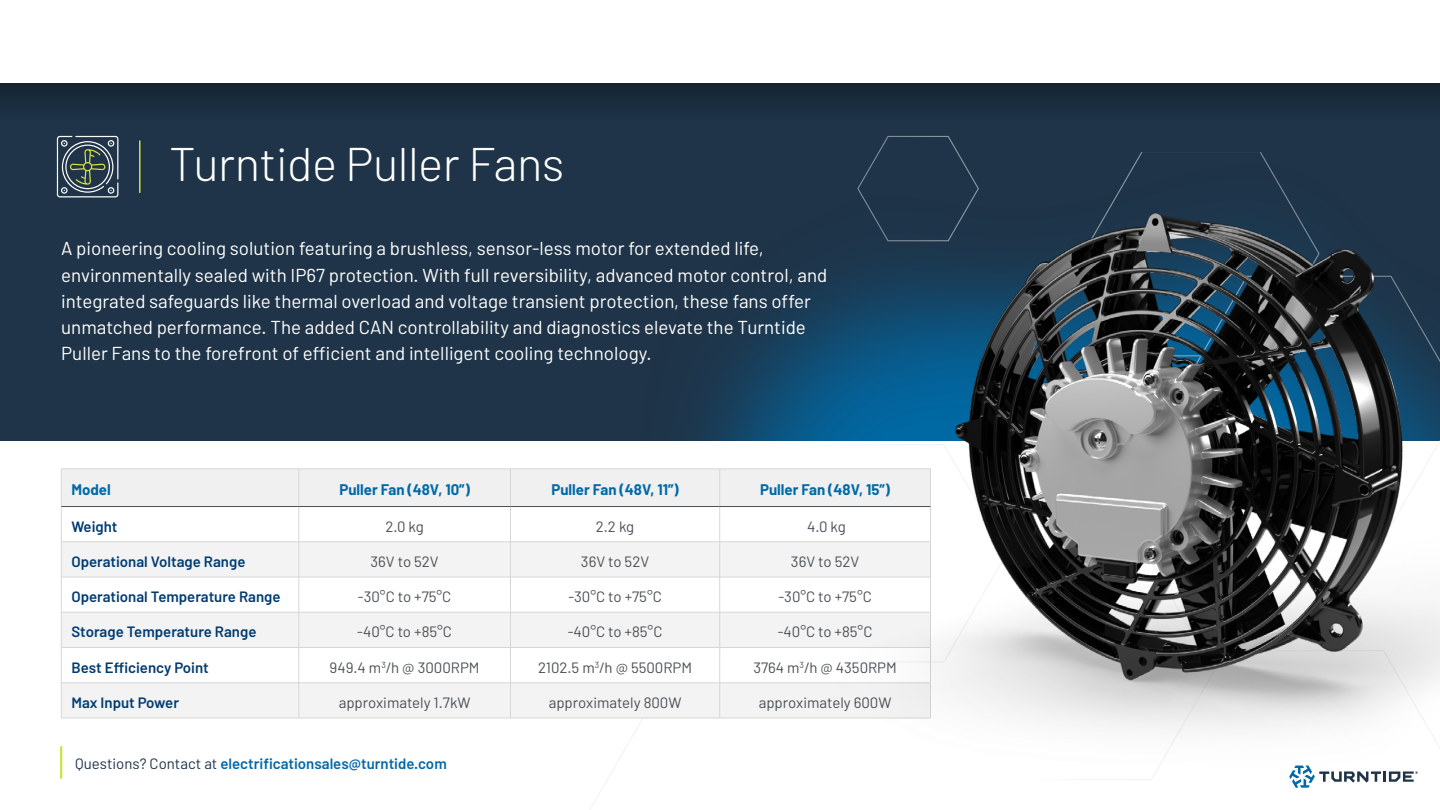
<style>
.page{position:relative;width:1440px;height:810px;background:#fff}
.page>*{position:absolute;margin:0;border:0;box-sizing:border-box;transform-origin:0 0}
.t1{font:300 47.25px "Barlow";letter-spacing:-.01em;color:#fff}
.t2{font:18.75px/26.2px "Barlow";color:#fff}
.t3{font:15px "Barlow";color:#4a4f54}
.t4{font:600 15px "Barlow";color:#003b71}
.t5{font:700 15px "Barlow";color:#0069a7}
.t6{font:600 15px "Barlow";color:#0069a7}
.s1{font-weight:400;color:#1f3448}
</style>
<div class="page">
<hr style="left:60px;top:746px;width:2px;height:33px;background:#cddf4a">
<div style="left:0;top:83px;width:1439px;height:358px;background:#1f3448"></div>
<img style="left:701px;top:120px;width:739px;height:321px">
<hr style="left:139px;top:140px;width:2px;height:53px;background:#cddf4a">
<img style="left:857px;top:136px;width:122px;height:75px">
<img style="left:1083px;top:152px;width:237px;height:59px">
<div style="left:0;top:83px;width:1440px;height:37px;background:#1a2b3d"></div>
<svg style="left:57px;top:136px;width:61px;height:61px"></svg>
<div style="left:62px;top:470px;width:707px;height:36px;background:#f0f0f0"></div>
<svg style="left:62px;top:543px;width:707px;height:175px;fill:#f3f3f3"></svg>
<hr style="left:299px;top:469px;width:1px;height:37px;background:#d6d7d5">
<hr style="left:299px;top:507px;width:1px;height:35px;background:#d6d7d5">
<hr style="left:61px;top:542px;width:238px;height:1px;background:#d6d7d5">
<hr style="left:299px;top:542px;width:211px;height:1px;background:#d6d7d5">
<hr style="left:299px;top:542px;width:1px;height:35px;background:#d6d7d5">
<hr style="left:510px;top:542px;width:210px;height:1px;background:#d6d7d5">
<hr style="left:720px;top:542px;width:211px;height:1px;background:#d6d7d5">
<hr style="left:61px;top:577px;width:238px;height:1px;background:#d6d7d5">
<hr style="left:299px;top:577px;width:211px;height:1px;background:#d6d7d5">
<hr style="left:299px;top:577px;width:1px;height:35px;background:#d6d7d5">
<hr style="left:510px;top:577px;width:210px;height:1px;background:#d6d7d5">
<hr style="left:720px;top:577px;width:211px;height:1px;background:#d6d7d5">
<hr style="left:61px;top:612px;width:238px;height:1px;background:#d6d7d5">
<hr style="left:299px;top:612px;width:211px;height:1px;background:#d6d7d5">
<hr style="left:299px;top:612px;width:1px;height:35px;background:#d6d7d5">
<hr style="left:510px;top:612px;width:210px;height:1px;background:#d6d7d5">
<hr style="left:720px;top:612px;width:211px;height:1px;background:#d6d7d5">
<hr style="left:61px;top:647px;width:238px;height:1px;background:#d6d7d5">
<hr style="left:299px;top:647px;width:211px;height:1px;background:#d6d7d5">
<hr style="left:299px;top:648px;width:1px;height:35px;background:#d6d7d5">
<hr style="left:510px;top:647px;width:210px;height:1px;background:#d6d7d5">
<hr style="left:720px;top:647px;width:211px;height:1px;background:#d6d7d5">
<hr style="left:61px;top:683px;width:238px;height:1px;background:#d6d7d5">
<hr style="left:299px;top:683px;width:211px;height:1px;background:#d6d7d5">
<hr style="left:299px;top:683px;width:1px;height:35px;background:#d6d7d5">
<hr style="left:510px;top:683px;width:210px;height:1px;background:#d6d7d5">
<hr style="left:720px;top:683px;width:211px;height:1px;background:#d6d7d5">
<hr style="left:61px;top:718px;width:238px;height:1px;background:#d6d7d5">
<hr style="left:299px;top:718px;width:211px;height:1px;background:#d6d7d5">
<hr style="left:510px;top:718px;width:210px;height:1px;background:#d6d7d5">
<hr style="left:720px;top:718px;width:211px;height:1px;background:#d6d7d5">
<hr style="left:61px;top:469px;width:238px;height:1px;background:#d6d7d5">
<hr style="left:61px;top:469px;width:1px;height:38px;background:#d6d7d5">
<hr style="left:299px;top:469px;width:211px;height:1px;background:#d6d7d5">
<hr style="left:510px;top:469px;width:210px;height:1px;background:#d6d7d5">
<hr style="left:510px;top:469px;width:1px;height:37px;background:#d6d7d5">
<hr style="left:720px;top:469px;width:211px;height:1px;background:#d6d7d5">
<hr style="left:720px;top:469px;width:1px;height:37px;background:#d6d7d5">
<hr style="left:61px;top:507px;width:1px;height:35px;background:#d6d7d5">
<hr style="left:510px;top:507px;width:1px;height:35px;background:#d6d7d5">
<hr style="left:720px;top:507px;width:1px;height:35px;background:#d6d7d5">
<hr style="left:61px;top:542px;width:1px;height:35px;background:#d6d7d5">
<hr style="left:510px;top:542px;width:1px;height:35px;background:#d6d7d5">
<hr style="left:720px;top:542px;width:1px;height:35px;background:#d6d7d5">
<hr style="left:61px;top:577px;width:1px;height:35px;background:#d6d7d5">
<hr style="left:510px;top:577px;width:1px;height:35px;background:#d6d7d5">
<hr style="left:720px;top:577px;width:1px;height:35px;background:#d6d7d5">
<hr style="left:61px;top:612px;width:1px;height:35px;background:#d6d7d5">
<hr style="left:510px;top:612px;width:1px;height:35px;background:#d6d7d5">
<hr style="left:720px;top:612px;width:1px;height:35px;background:#d6d7d5">
<hr style="left:61px;top:648px;width:1px;height:35px;background:#d6d7d5">
<hr style="left:510px;top:648px;width:1px;height:35px;background:#d6d7d5">
<hr style="left:720px;top:648px;width:1px;height:35px;background:#d6d7d5">
<hr style="left:61px;top:683px;width:1px;height:35px;background:#d6d7d5">
<hr style="left:510px;top:683px;width:1px;height:35px;background:#d6d7d5">
<hr style="left:720px;top:683px;width:1px;height:35px;background:#d6d7d5">
<hr style="left:61px;top:506px;width:238px;height:1px;background:#4a4f54">
<hr style="left:299px;top:506px;width:211px;height:1px;background:#4a4f54">
<hr style="left:510px;top:506px;width:210px;height:1px;background:#4a4f54">
<hr style="left:720px;top:506px;width:210px;height:1px;background:#4a4f54">
<img style="left:769px;top:211px;width:671px;height:577px">
<h1 class="t1" style="left:169px;top:135px;width:397px">Turntide Puller Fans</h1>
<p class="t2" style="left:61px;top:235px;width:768px">A pioneering cooling solution featuring a brushless, sensor-less motor for extended life, environmentally sealed with IP67 protection. With full reversibility, advanced motor control, and integrated safeguards like thermal overload and voltage transient protection, these fans offer unmatched performance. The added CAN controllability and diagnostics elevate the Turntide Puller Fans to the forefront of efficient and intelligent cooling technology.</p>
<p class="t5" style="left:71px;top:479px;width:41px">Model</p>
<p class="t5" style="left:339px;top:479px;width:132px">Puller Fan (48V, 10”)</p>
<p class="t5" style="left:551px;top:479px;width:129px">Puller Fan (48V, 11”)</p>
<p class="t5" style="left:760px;top:479px;width:132px">Puller Fan (48V, 15”)</p>
<p class="t4" style="left:71px;top:517px;width:48px">Weight</p>
<p class="t3" style="left:385px;top:517px;width:40px">2.0 kg</p>
<p class="t3" style="left:596px;top:517px;width:40px">2.2 kg</p>
<p class="t3" style="left:807px;top:517px;width:40px">4.0 kg</p>
<p class="t4" style="left:71px;top:552px;width:176px">Operational Voltage Range</p>
<p class="t3" style="left:370px;top:552px;width:70px">36V to 52V</p>
<p class="t3" style="left:581px;top:552px;width:70px">36V to 52V</p>
<p class="t3" style="left:791px;top:552px;width:70px">36V to 52V</p>
<p class="t4" style="left:71px;top:587px;width:211px">Operational Temperature Range</p>
<p class="t3" style="left:358px;top:587px;width:95px">-30°C to +75°C</p>
<p class="t3" style="left:568px;top:587px;width:95px">-30°C to +75°C</p>
<p class="t3" style="left:778px;top:587px;width:95px">-30°C to +75°C</p>
<p class="t4" style="left:71px;top:623px;width:187px">Storage Temperature Range</p>
<p class="t3" style="left:357px;top:623px;width:96px">-40°C to +85°C</p>
<p class="t3" style="left:568px;top:623px;width:96px">-40°C to +85°C</p>
<p class="t3" style="left:778px;top:623px;width:96px">-40°C to +85°C</p>
<p class="t4" style="left:71px;top:658px;width:139px">Best Efficiency Point</p>
<p class="t3" style="left:330px;top:658px;width:151px">949.4 m<sup>3</sup>/h @ 3000RPM</p>
<p class="t3" style="left:538px;top:658px;width:156px">2102.5 m<sup>3</sup>/h @ 5500RPM</p>
<p class="t3" style="left:753px;top:658px;width:145px">3764 m<sup>3</sup>/h @ 4350RPM</p>
<p class="t4" style="left:71px;top:693px;width:109px">Max Input Power</p>
<p class="t3" style="left:339px;top:693px;width:133px">approximately 1.7kW</p>
<p class="t3" style="left:549px;top:693px;width:134px">approximately 800W</p>
<p class="t3" style="left:759px;top:693px;width:134px">approximately 600W</p>
<p class="t6" style="left:75px;top:754px;width:373px"><span class="s1">Questions? Contact at</span> electrificationsales@turntide.com</p>
</div>
